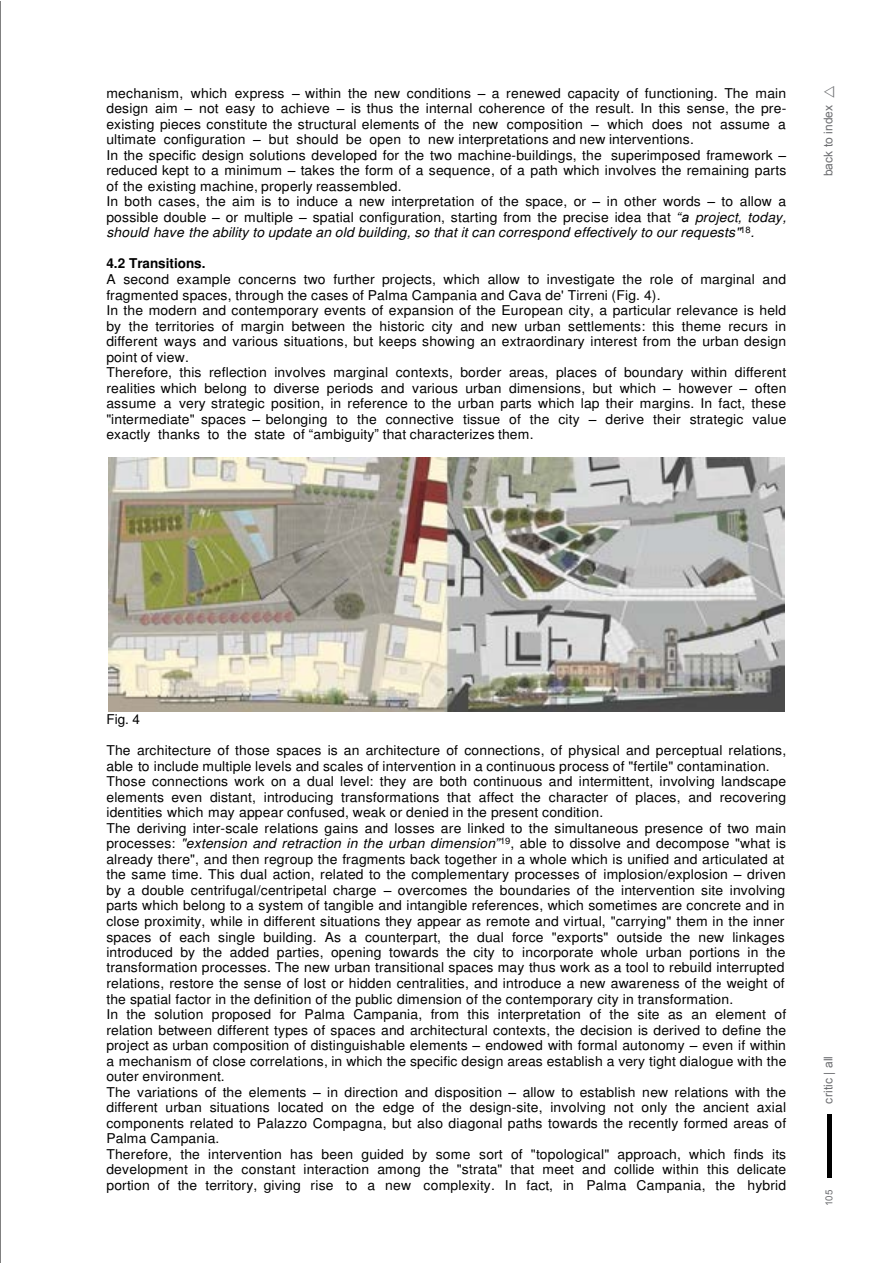
<style>
.page{position:relative;width:893px;height:1263px;background:#fff}
.page>*{position:absolute;margin:0;border:0;box-sizing:border-box;transform-origin:0 0}
.t1{font:13.5px/15.6px "Arial";letter-spacing:.015em;color:#000}
.t2{font:700 13.5px "Arial";color:#000}
.t3{font:12px "Arial";letter-spacing:.01em;color:#6d6e71}
.t4{font:9.75px "Arial";color:#6d6e71}
.s1{font-family:"font 000000001 b 9 edeb 0"}
.s2{font-style:italic}
</style>
<div class="page">
<img style="left:109px;top:458px;width:675px;height:253px">
<hr style="left:827px;top:1115px;width:4px;height:63px;background:#000">
<hr style="left:0;top:1px;width:1px;height:1262px;background:#000">
<p class="t1" style="left:106px;top:85px;width:681px">mechanism, which express <span class="s1">–</span> within the new conditions <span class="s1">–</span> a renewed capacity of functioning. The main design aim <span class="s1">–</span> not easy to achieve <span class="s1">–</span> is thus the internal coherence of the result. In this sense, the pre&shy;existing pieces constitute the structural elements of the new composition <span class="s1">–</span> which does not assume a ultimate configuration <span class="s1">–</span> but should be open to new interpretations and new interventions.<br>In the specific design solutions developed for the two machine-buildings, the superimposed framework <span class="s1">– </span>reduced kept to a minimum <span class="s1">–</span> takes the form of a sequence, of a path which involves the remaining parts of the existing machine, properly reassembled.<br>In both cases, the aim is to induce a new interpretation of the space, or <span class="s1">–</span> in other words <span class="s1">–</span> to allow a possible double <span class="s1">–</span> or multiple <span class="s1">–</span> spatial configuration, starting from the precise idea that <span class="s1">“a</span> <span class="s2">project, today, should have the ability to update an old building, so that it can correspond effectively to our requests"</span><sup>18</sup><span class="s2">.</span></p>
<p class="t2" style="left:106px;top:255px;width:101px">4.2 Transitions.</p>
<p class="t1" style="left:106px;top:271px;width:682px">A second example concerns two further projects, which allow to investigate the role of marginal and fragmented spaces, through the cases of Palma Campania and Cava de' Tirreni (Fig. 4).<br>In the modern and contemporary events of expansion of the European city, a particular relevance is held by the territories of margin between the historic city and new urban settlements: this theme recurs in different ways and various situations, but keeps showing an extraordinary interest from the urban design point of view.<br>Therefore, this reflection involves marginal contexts, border areas, places of boundary within different realities which belong to diverse periods and various urban dimensions, but which <span class="s1">–</span> however <span class="s1">–</span> often assume a very strategic position, in reference to the urban parts which lap their margins. In fact, these "intermediate" spaces <span class="s1">–</span> belonging to the connective tissue of the city <span class="s1">–</span> derive their strategic value exactly thanks to the state of <span class="s1">“</span>ambiguity<span class="s1">”</span> that characterizes them.</p>
<p class="t3" style="left:822px;top:176px;width:73px;rotate:-90deg">back to index</p>
<p class="t1" style="left:106px;top:711px;width:35px">Fig. 4</p>
<p class="t1" style="left:106px;top:742px;width:682px">The architecture of those spaces is an architecture of connections, of physical and perceptual relations, able to include multiple levels and scales of intervention in a continuous process of "fertile" contamination.<br>Those connections work on a dual level: they are both continuous and intermittent, involving landscape elements even distant, introducing transformations that affect the character of places, and recovering identities which may appear confused, weak or denied in the present condition.<br>The deriving inter-scale relations gains and losses are linked to the simultaneous presence of two main processes: <span class="s2">"extension and retraction in the urban dimension</span><span class="s1">”</span><sup>19</sup>, able to dissolve and decompose "what is already there", and then regroup the fragments back together in a whole which is unified and articulated at the same time. This dual action, related to the complementary processes of implosion/explosion <span class="s1">–</span> driven by a double centrifugal/centripetal charge <span class="s1">–</span> overcomes the boundaries of the intervention site involving parts which belong to a system of tangible and intangible references, which sometimes are concrete and in close proximity, while in different situations they appear as remote and virtual, "carrying" them in the inner spaces of each single building. As a counterpart, the dual force "exports" outside the new linkages introduced by the added parties, opening towards the city to incorporate whole urban portions in the transformation processes. The new urban transitional spaces may thus work as a tool to rebuild interrupted relations, restore the sense of lost or hidden centralities, and introduce a new awareness of the weight of the spatial factor in the definition of the public dimension of the contemporary city in transformation.<br>In the solution proposed for Palma Campania, from this interpretation of the site as an element of relation between different types of spaces and architectural contexts, the decision is derived to define the project as urban composition of distinguishable elements <span class="s1">–</span> endowed with formal autonomy <span class="s1">–</span> even if within a mechanism of close correlations, in which the specific design areas establish a very tight dialogue with the outer environment.<br>The variations of the elements <span class="s1">–</span> in direction and disposition <span class="s1">–</span> allow to establish new relations with the different urban situations located on the edge of the design-site, involving not only the ancient axial components related to Palazzo Compagna, but also diagonal paths towards the recently formed areas of Palma Campania.<br>Therefore, the intervention has been guided by some sort of "topological" approach, which finds its development in the constant interaction among the "strata" that meet and collide within this delicate portion of the territory, giving rise to a new complexity. In fact, in Palma Campania, the hybrid</p>
<p class="t3" style="left:822px;top:1103px;width:49px;rotate:-90deg">critic | all</p>
<p class="t4" style="left:824px;top:1206px;width:18px;rotate:-90deg">105</p>
</div>
